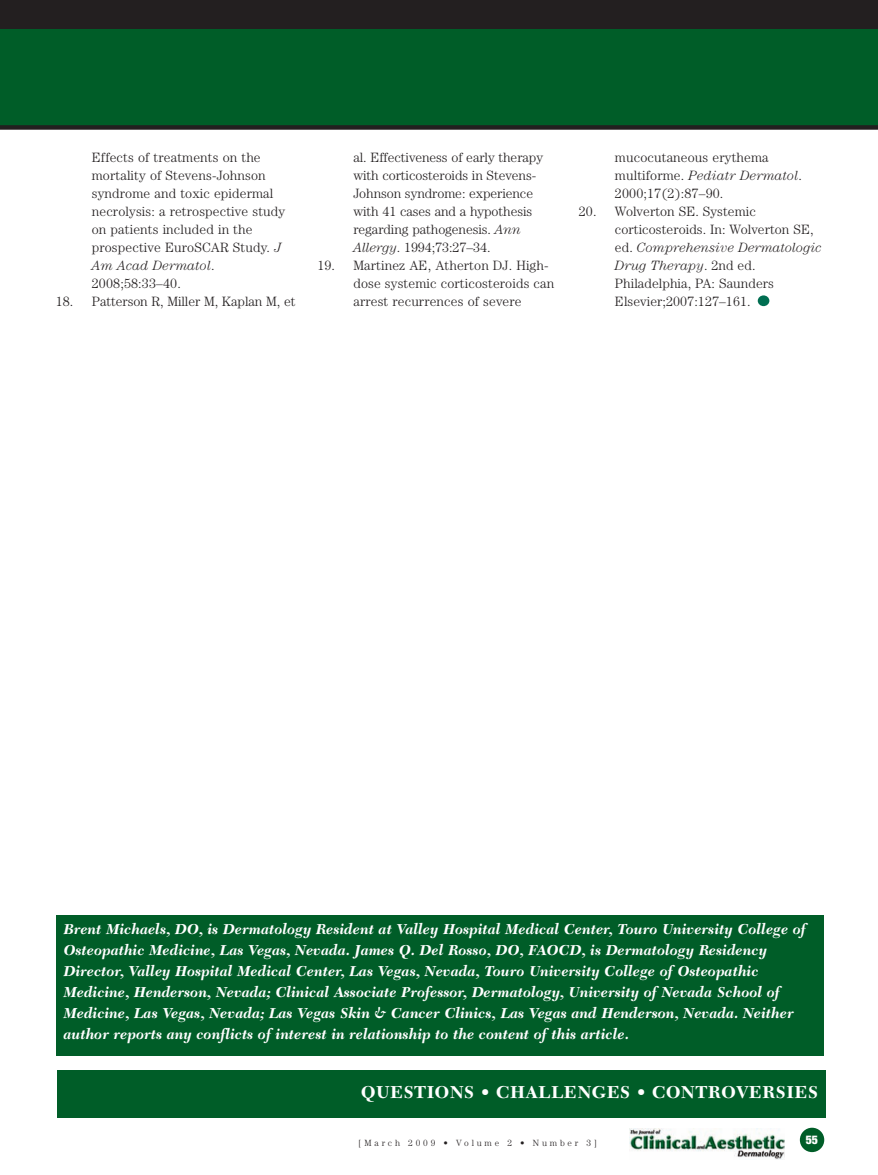
<style>
.page{position:relative;width:878px;height:1175px;background:#fff}
.page>*{position:absolute;margin:0;border:0;box-sizing:border-box;transform-origin:0 0}
.t1{font:700 18px "New Caledonia";letter-spacing:.03em;color:#fff}
.t2{font:italic 700 15px/21px "New Caledonia";color:#fff}
.t3{font:300 13.5px/18px "Century Std";letter-spacing:.01em;color:#231f20}
.t4{font:900 condensed 12px "Helvetica Neue LT Std";color:#fff}
.t5{font:300 9px "Century Std";letter-spacing:.31em;color:#231f20}
.s1{font-style:italic}
</style>
<div class="page">
<div style="left:799px;top:1127px;width:25px;height:25px;background:#005d28;border-radius:50%"></div>
<img style="left:630px;top:1128px;width:154px;height:31px">
<div style="left:757px;top:295px;width:12px;height:11px;background:#006e51;border-radius:50%"></div>
<div style="left:57px;top:1070px;width:768px;height:48px;background:#005d28"></div>
<div style="left:0;top:28px;width:878px;height:99px;background:#005d28"></div>
<div style="left:0;top:125px;width:878px;height:5px;background:#231f20"></div>
<div style="left:0;top:0;width:878px;height:29px;background:#231f20"></div>
<div style="left:56px;top:915px;width:767px;height:140px;background:#005d28"></div>
<p class="t3" style="left:92px;top:150px;width:195px">Effects of treatments on the mortality of Stevens-Johnson syndrome and toxic epidermal necrolysis: a retrospective study on patients included in the prospective EuroSCAR Study. <span class="s1">J<br>Am Acad Dermatol</span>.<br>2008;58:33–40.</p>
<p class="t3" style="left:56px;top:294px;width:241px">18. Patterson R, Miller M, Kaplan M, et</p>
<p class="t3" style="left:353px;top:150px;width:191px">al. Effectiveness of early therapy with corticosteroids in Stevens-<br>Johnson syndrome: experience with 41 cases and a hypothesis regarding pathogenesis. <span class="s1">Ann<br>Allergy</span>. 1994;73:27–34.</p>
<p class="t3" style="left:353px;top:257px;width:202px;text-indent:-36px">19. Martinez AE, Atherton DJ. High&shy;dose systemic corticosteroids can arrest recurrences of severe</p>
<p class="t3" style="left:615px;top:149px;width:189px">mucocutaneous erythema multiforme. <span class="s1">Pediatr Dermatol</span>.<br>2000;17(2):87–90.</p>
<p class="t3" style="left:615px;top:204px;width:208px;text-indent:-36px">20. Wolverton SE. Systemic corticosteroids. In: Wolverton SE, ed. <span class="s1">Comprehensive Dermatologic<br>Drug Therapy</span>. 2nd ed.<br>Philadelphia, PA: Saunders<br>Elsevier;2007:127–161.</p>
<p class="t2" style="left:64px;top:919px;width:744px">Brent Michaels, DO, is Dermatology Resident at Valley Hospital Medical Center, Touro University College of Osteopathic Medicine, Las Vegas, Nevada. James Q. Del Rosso, DO, FAOCD, is Dermatology Residency Director, Valley Hospital Medical Center, Las Vegas, Nevada, Touro University College of Osteopathic Medicine, Henderson, Nevada; Clinical Associate Professor, Dermatology, University of Nevada School of Medicine, Las Vegas, Nevada; Las Vegas Skin &amp; Cancer Clinics, Las Vegas and Henderson, Nevada. Neither author reports any conflicts of interest in relationship to the content of this article.</p>
<h1 class="t1" style="left:361px;top:1085px;width:458px">QUESTIONS • CHALLENGES • CONTROVERSIES</h1>
<p class="t5" style="left:358px;top:1139px;width:239px">[March 2009 • Volume 2 • Number 3]</p>
<p class="t4" style="left:805px;top:1135px;width:14px">55</p>
</div>
